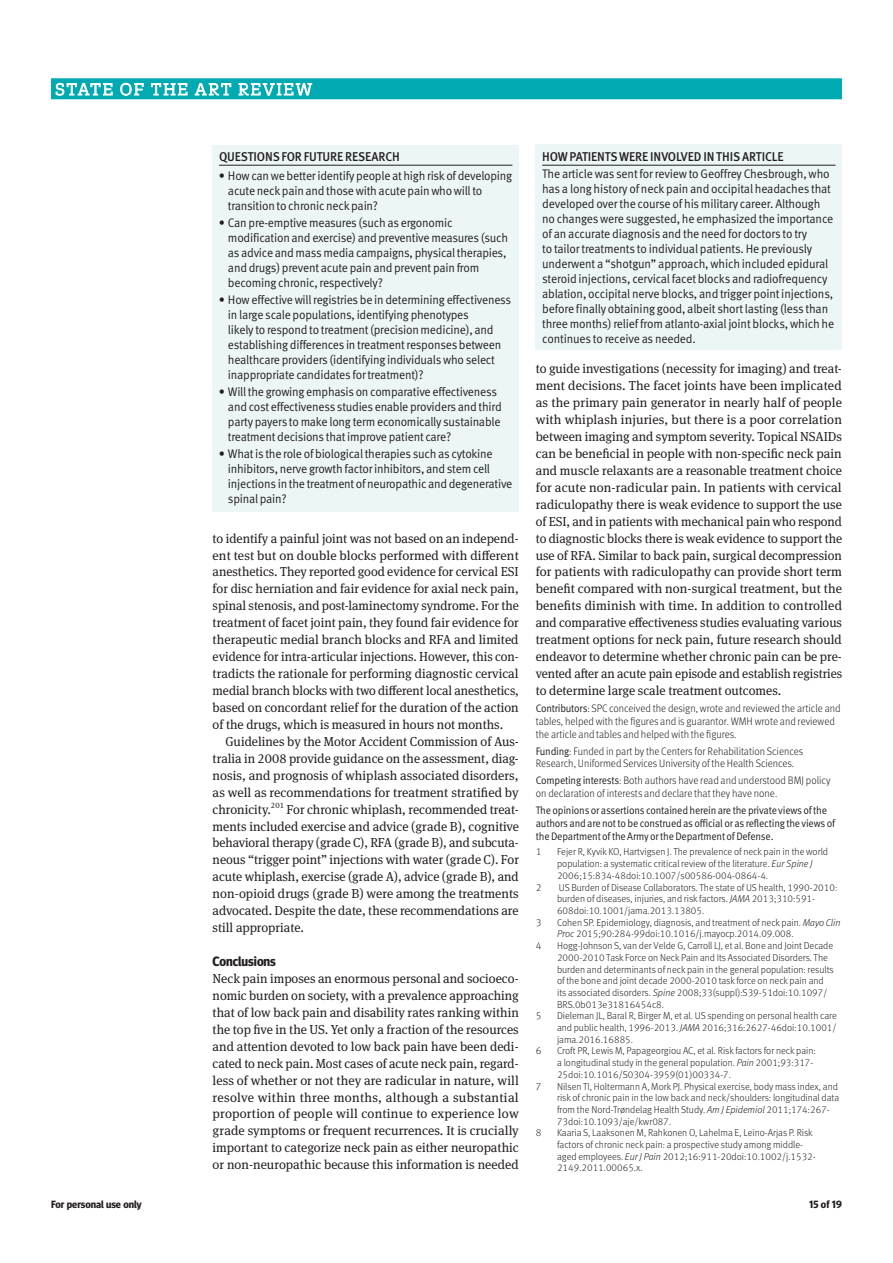
<style>
.page{position:relative;width:893px;height:1263px;background:#fff}
.page>*{position:absolute;margin:0;border:0;box-sizing:border-box;transform-origin:0 0}
.t1{font:700 13.5px "Meta Headline OT";color:#241f1f}
.t2{font:13.05px/17px "Meta Serif Pro";color:#241f1f;text-align:justify}
.t3{font:500 12.75px "Meta Pro";letter-spacing:-.01em;color:#241f1f;scale:.95 1}
.t4{font:12.45px/15px "Meta Pro Normal";letter-spacing:-.02em;color:#241f1f;scale:.95 1}
.t5{font:300 10.8px/12.8px "Meta Pro";color:#241f1f;scale:.95 1}
.t6{font:10.8px/12.8px "Meta Pro Normal";letter-spacing:-.02em;color:#241f1f;scale:.93 1}
.t7{font:700 10.5px "Meta Headline OT";color:#241f1f}
.t8{font:300 10.35px "Meta Pro";color:#241f1f}
.t9{font:300 10.05px/11.7px "Meta Pro";color:#241f1f}
.t10{font:7.8px "Meta Serif Pro";color:#241f1f}
.s1{font-family:"Meta Pro Normal";font-weight:400}
.s2{font-style:italic}
</style>
<div class="page">
<div style="left:51px;top:78px;width:791px;height:21px;background:#00aab2"></div>
<svg style="left:55px;top:83px;width:58px;height:13px"></svg>
<svg style="left:120px;top:83px;width:24px;height:13px"></svg>
<svg style="left:151px;top:83px;width:37px;height:13px"></svg>
<svg style="left:194px;top:83px;width:38px;height:13px"></svg>
<svg style="left:238px;top:83px;width:74px;height:13px"></svg>
<div style="left:213px;top:145px;width:306px;height:367px;background:#ecf6f7"></div>
<hr style="left:219px;top:165px;width:293px;height:1px;background:#241f1f">
<div style="left:536px;top:145px;width:306px;height:205px;background:#ecf6f7"></div>
<hr style="left:542px;top:165px;width:294px;height:1px;background:#241f1f">
<p class="t3" style="left:219px;top:146px;width:192px">QUESTIONS FOR FUTURE RESEARCH</p>
<p class="t4" style="left:228px;top:167px;width:301px;text-indent:-9px">• How can we better identify people at high risk of developing acute neck pain and those with acute pain who will to transition to chronic neck pain?</p>
<p class="t4" style="left:228px;top:214px;width:296px;text-indent:-9px">• Can pre-emptive measures (such as ergonomic modification and exercise) and preventive measures (such as advice and mass media campaigns, physical therapies, and drugs) prevent acute pain and prevent pain from becoming chronic, respectively?</p>
<p class="t4" style="left:228px;top:291px;width:300px;text-indent:-9px">• How effective will registries be in determining effectiveness in large scale populations, identifying phenotypes<br>likely to respond to treatment (precision medicine), and establishing differences in treatment responses between healthcare providers (identifying individuals who select inappropriate candidates for treatment)?</p>
<p class="t4" style="left:228px;top:384px;width:290px;text-indent:-9px">• Will the growing emphasis on comparative effectiveness and cost effectiveness studies enable providers and third party payers to make long term economically sustainable treatment decisions that improve patient care?</p>
<p class="t4" style="left:228px;top:446px;width:301px;text-indent:-9px">• What is the role of biological therapies such as cytokine inhibitors, nerve growth factor inhibitors, and stem cell injections in the treatment of neuropathic and degenerative spinal pain?</p>
<p class="t2" style="left:213px;top:529px;width:308px">to identify a painful joint was not based on an independ&shy;ent test but on double blocks performed with different anesthetics. They reported good evidence for cervical ESI for disc herniation and fair evidence for axial neck pain, spinal stenosis, and post-laminectomy syndrome. For the treatment of facet joint pain, they found fair evidence for therapeutic medial branch blocks and RFA and limited evidence for intra-articular injections. However, this con&shy;tradicts the rationale for performing diagnostic cervical medial branch blocks with two different local anesthetics, based on concordant relief for the duration of the action of the drugs, which is measured in hours not months.</p>
<p class="t2" style="left:213px;top:732px;width:308px;text-indent:13px">Guidelines by the Motor Accident Commission of Aus&shy;tralia in 2008 provide guidance on the assessment, diag&shy;nosis, and prognosis of whiplash associated disorders, as well as recommendations for treatment stratified by chronicity.</p>
<p class="t10" style="left:271px;top:799px;width:15px">201</p>
<p class="t2" style="left:213px;top:800px;width:308px;text-indent:74px">For chronic whiplash, recommended treat&shy;ments included exercise and advice (grade B), cognitive behavioral therapy (grade C), RFA (grade B), and subcuta&shy;neous “trigger point” injections with water (grade C). For acute whiplash, exercise (grade A), advice (grade B), and non-opioid drugs (grade B) were among the treatments advocated. Despite the date, these recommendations are still appropriate.</p>
<p class="t1" style="left:213px;top:953px;width:65px">Conclusions</p>
<p class="t2" style="left:213px;top:969px;width:308px">Neck pain imposes an enormous personal and socioeco&shy;nomic burden on society, with a prevalence approaching that of low back pain and disability rates ranking within the top five in the US. Yet only a fraction of the resources and attention devoted to low back pain have been dedi&shy;cated to neck pain. Most cases of acute neck pain, regard&shy;less of whether or not they are radicular in nature, will resolve within three months, although a substantial proportion of people will continue to experience low grade symptoms or frequent recurrences. It is crucially important to categorize neck pain as either neuropathic or non-neuropathic because this information is needed</p>
<p class="t3" style="left:542px;top:146px;width:256px">HOW PATIENTS WERE INVOLVED IN THIS ARTICLE</p>
<p class="t4" style="left:542px;top:165px;width:309px">The article was sent for review to Geoffrey Chesbrough, who has a long history of neck pain and occipital headaches that developed over the course of his military career. Although no changes were suggested, he emphasized the importance of an accurate diagnosis and the need for doctors to try<br>to tailor treatments to individual patients. He previously underwent a “shotgun” approach, which included epidural steroid injections, cervical facet blocks and radiofrequency ablation, occipital nerve blocks, and trigger point injections, before finally obtaining good, albeit short lasting (less than three months) relief from atlanto-axial joint blocks, which he continues to receive as needed.</p>
<p class="t2" style="left:536px;top:359px;width:308px">to guide investigations (necessity for imaging) and treat&shy;ment decisions. The facet joints have been implicated as the primary pain generator in nearly half of people with whiplash injuries, but there is a poor correlation between imaging and symptom severity. Topical NSAIDs can be beneficial in people with non-specific neck pain and muscle relaxants are a reasonable treatment choice for acute non-radicular pain. In patients with cervical radiculopathy there is weak evidence to support the use of ESI, and in patients with mechanical pain who respond to diagnostic blocks there is weak evidence to support the use of RFA. Similar to back pain, surgical decompression for patients with radiculopathy can provide short term benefit compared with non-surgical treatment, but the benefits diminish with time. In addition to controlled and comparative effectiveness studies evaluating various treatment options for neck pain, future research should endeavor to determine whether chronic pain can be pre&shy;vented after an acute pain episode and establish registries to determine large scale treatment outcomes.</p>
<p class="t5" style="left:536px;top:701px;width:322px"><span class="s1">Contributors</span>: SPC conceived the design, wrote and reviewed the article and tables, helped with the figures and is guarantor. WMH wrote and reviewed the article and tables and helped with the figures.</p>
<p class="t5" style="left:536px;top:744px;width:283px"><span class="s1">Funding</span>: Funded in part by the Centers for Rehabilitation Sciences<br>Research, Uniformed Services University of the Health Sciences.</p>
<p class="t5" style="left:536px;top:774px;width:312px"><span class="s1">Competing interests</span>: Both authors have read and understood BMJ policy on declaration of interests and declare that they have none.</p>
<p class="t6" style="left:536px;top:803px;width:323px">The opinions or assertions contained herein are the private views of the authors and are not to be construed as official or as reflecting the views of the Department of the Army or the Department of Defense.</p>
<p class="t8" style="left:536px;top:844px;width:7px">1</p>
<p class="t9" style="left:557px;top:846px;width:273px">Fejer R, Kyvik KO, Hartvigsen J. The prevalence of neck pain in the world population: a systematic critical review of the literature. <span class="s2">Eur Spine J<br></span>2006;15:834-48doi:10.1007/s00586-004-0864-4.</p>
<p class="t8" style="left:536px;top:879px;width:7px">2</p>
<p class="t9" style="left:557px;top:881px;width:282px">US Burden of Disease Collaborators. The state of US health, 1990-2010: burden of diseases, injuries, and risk factors. <span class="s2">JAMA</span> 2013;310:591-<br>608doi:10.1001/jama.2013.13805.</p>
<p class="t8" style="left:536px;top:915px;width:7px">3</p>
<p class="t9" style="left:557px;top:916px;width:285px">Cohen SP. Epidemiology, diagnosis, and treatment of neck pain. <span class="s2">Mayo Clin<br>Proc</span> 2015;90:284-99doi:10.1016/j.mayocp.2014.09.008.</p>
<p class="t8" style="left:536px;top:938px;width:7px">4</p>
<p class="t9" style="left:557px;top:939px;width:278px">Hogg-Johnson S, van der Velde G, Carroll LJ, et al. Bone and Joint Decade 2000-2010 Task Force on Neck Pain and Its Associated Disorders. The burden and determinants of neck pain in the general population: results of the bone and joint decade 2000-2010 task force on neck pain and its associated disorders. <span class="s2">Spine</span> 2008;33(suppl):S39-51doi:10.1097/ BRS.0b013e31816454c8.</p>
<p class="t8" style="left:536px;top:1008px;width:7px">5</p>
<p class="t9" style="left:557px;top:1009px;width:281px;text-align:justify">Dieleman JL, Baral R, Birger M, et al. US spending on personal health care and public health, 1996-2013. <span class="s2">JAMA</span> 2016;316:2627-46doi:10.1001/ jama.2016.16885.</p>
<p class="t8" style="left:536px;top:1043px;width:7px">6</p>
<p class="t9" style="left:557px;top:1044px;width:260px">Croft PR, Lewis M, Papageorgiou AC, et al. Risk factors for neck pain: a longitudinal study in the general population. <span class="s2">Pain</span> 2001;93:317-<br>25doi:10.1016/S0304-3959(01)00334-7.</p>
<p class="t8" style="left:536px;top:1078px;width:7px">7</p>
<p class="t9" style="left:557px;top:1080px;width:284px">Nilsen TI, Holtermann A, Mork PJ. Physical exercise, body mass index, and risk of chronic pain in the low back and neck/shoulders: longitudinal data from the Nord-Trøndelag Health Study. <span class="s2">Am J Epidemiol</span> 2011;174:267- 73doi:10.1093/aje/kwr087.</p>
<p class="t8" style="left:536px;top:1125px;width:7px">8</p>
<p class="t9" style="left:557px;top:1126px;width:260px">Kaaria S, Laaksonen M, Rahkonen O, Lahelma E, Leino-Arjas P. Risk factors of chronic neck pain: a prospective study among middle&shy;aged employees. <span class="s2">Eur J Pain</span> 2012;16:911-20doi:10.1002/j.1532- 2149.2011.00065.x.</p>
<p class="t7" style="left:51px;top:1198px;width:92px">For personal use only</p>
<p class="t7" style="left:809px;top:1198px;width:34px">15 of 19</p>
</div>
